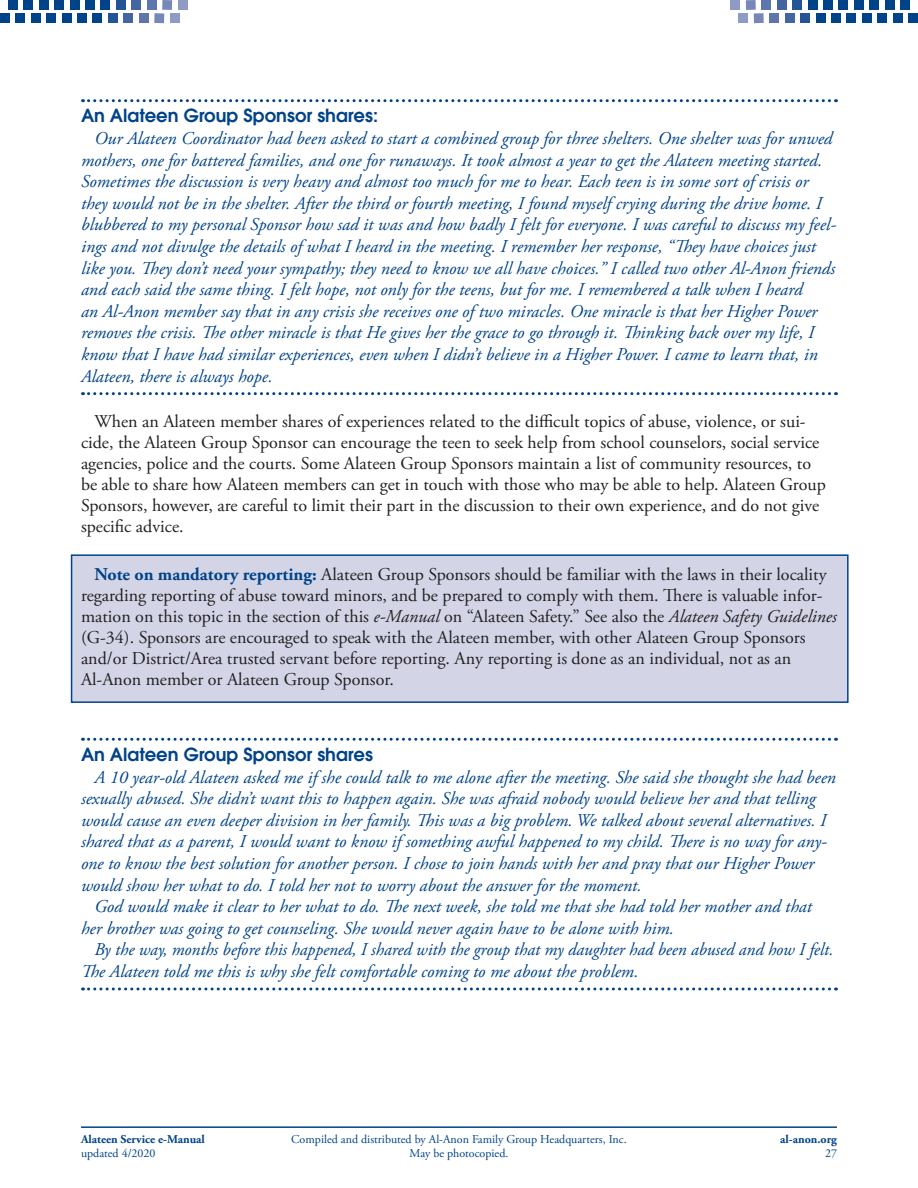
<style>
.page{position:relative;width:918px;height:1188px;background:#fff}
.page>*{position:absolute;margin:0;border:0;box-sizing:border-box;transform-origin:0 0}
.Highlighted_Text{font:italic 18px/21.6px "Adobe Garamond Pro";color:#004389}
.Body_Text{font:18px/21px "Adobe Garamond Pro";color:#231f20}
.Highlighted_Text_Hea{font:600 18px "Avant Garde";color:#004389}
.t1{font:12px/14.4px "Adobe Garamond Pro";color:#004389;text-align:center}
.t2{font:700 12px "Adobe Garamond Pro";color:#004389}
.s1{font-weight:700;color:#004389}
.s2{font-style:italic}
</style>
<div class="page">
<hr style="left:81px;top:1126px;width:756px;height:2px;background:#004389">
<div style="left:93px;top:13px;width:9px;height:10px;background:#004389"></div>
<div style="left:77px;top:13px;width:10px;height:10px;background:#004389"></div>
<div style="left:62px;top:13px;width:9px;height:10px;background:#004389"></div>
<div style="left:46px;top:13px;width:10px;height:10px;background:#004389"></div>
<div style="left:31px;top:13px;width:10px;height:10px;background:#004389"></div>
<div style="left:15px;top:13px;width:10px;height:10px;background:#004389"></div>
<div style="left:0;top:13px;width:10px;height:10px;background:#004389"></div>
<div style="left:108px;top:13px;width:10px;height:10px;background:#245495"></div>
<div style="left:124px;top:13px;width:9px;height:10px;background:#4565a0"></div>
<div style="left:139px;top:13px;width:10px;height:10px;background:#5f76ad"></div>
<div style="left:154px;top:13px;width:10px;height:10px;background:#7788b8"></div>
<div style="left:170px;top:13px;width:10px;height:10px;background:#8e9bc4"></div>
<div style="left:101px;top:0;width:9px;height:10px;background:#004389"></div>
<div style="left:85px;top:0;width:10px;height:10px;background:#004389"></div>
<div style="left:70px;top:0;width:9px;height:10px;background:#004389"></div>
<div style="left:54px;top:0;width:10px;height:10px;background:#004389"></div>
<div style="left:39px;top:0;width:10px;height:10px;background:#004389"></div>
<div style="left:23px;top:0;width:10px;height:10px;background:#004389"></div>
<div style="left:8px;top:0;width:10px;height:10px;background:#004389"></div>
<div style="left:116px;top:0;width:10px;height:10px;background:#245495"></div>
<div style="left:131px;top:0;width:10px;height:10px;background:#4565a0"></div>
<div style="left:147px;top:0;width:10px;height:10px;background:#5f76ad"></div>
<div style="left:162px;top:0;width:10px;height:10px;background:#7788b8"></div>
<div style="left:178px;top:0;width:9px;height:10px;background:#8e9bc4"></div>
<div style="left:816px;top:13px;width:9px;height:10px;background:#004389"></div>
<div style="left:831px;top:13px;width:10px;height:10px;background:#004389"></div>
<div style="left:847px;top:13px;width:9px;height:10px;background:#004389"></div>
<div style="left:862px;top:13px;width:10px;height:10px;background:#004389"></div>
<div style="left:877px;top:13px;width:10px;height:10px;background:#004389"></div>
<div style="left:893px;top:13px;width:10px;height:10px;background:#004389"></div>
<div style="left:908px;top:13px;width:10px;height:10px;background:#004389"></div>
<div style="left:800px;top:13px;width:10px;height:10px;background:#245495"></div>
<div style="left:785px;top:13px;width:9px;height:10px;background:#4565a0"></div>
<div style="left:769px;top:13px;width:10px;height:10px;background:#5f76ad"></div>
<div style="left:754px;top:13px;width:10px;height:10px;background:#7788b8"></div>
<div style="left:738px;top:13px;width:10px;height:10px;background:#8e9bc4"></div>
<div style="left:808px;top:0;width:9px;height:10px;background:#004389"></div>
<div style="left:823px;top:0;width:10px;height:10px;background:#004389"></div>
<div style="left:839px;top:0;width:9px;height:10px;background:#004389"></div>
<div style="left:854px;top:0;width:10px;height:10px;background:#004389"></div>
<div style="left:869px;top:0;width:10px;height:10px;background:#004389"></div>
<div style="left:885px;top:0;width:10px;height:10px;background:#004389"></div>
<div style="left:900px;top:0;width:10px;height:10px;background:#004389"></div>
<div style="left:792px;top:0;width:10px;height:10px;background:#245495"></div>
<div style="left:777px;top:0;width:10px;height:10px;background:#4565a0"></div>
<div style="left:761px;top:0;width:10px;height:10px;background:#5f76ad"></div>
<div style="left:746px;top:0;width:10px;height:10px;background:#7788b8"></div>
<div style="left:731px;top:0;width:9px;height:10px;background:#8e9bc4"></div>
<div style="left:71px;top:554px;width:778px;height:149px;background:#d3d5e7;border:2px solid #004389"></div>
<svg style="left:89px;top:99px;width:748px;height:3px"></svg>
<svg style="left:89px;top:392px;width:748px;height:3px"></svg>
<svg style="left:89px;top:738px;width:748px;height:3px"></svg>
<svg style="left:89px;top:987px;width:748px;height:3px"></svg>
<p class="Highlighted_Text_Hea" style="left:81px;top:104px;width:299px">An Alateen Group Sponsor shares:</p>
<p class="Highlighted_Text" style="left:81px;top:128px;width:757px;text-indent:14px">Our Alateen Coordinator had been asked to start a combined group for three shelters. One shelter was for unwed mothers, one for battered families, and one for runaways. It took almost a year to get the Alateen meeting started.<br>Sometimes the discussion is very heavy and almost too much for me to hear. Each teen is in some sort of crisis or they would not be in the shelter. After the third or fourth meeting, I found myself crying during the drive home. I blubbered to my personal Sponsor how sad it was and how badly I felt for everyone. I was careful to discuss my feel‑ ings and not divulge the details of what I heard in the meeting. I remember her response, “They have choices just like you. They don’t need your sympathy; they need to know we all have choices.” I called two other Al‑Anon friends and each said the same thing. I felt hope, not only for the teens, but for me. I remembered a talk when I heard<br>an Al‑Anon member say that in any crisis she receives one of two miracles. One miracle is that her Higher Power removes the crisis. The other miracle is that He gives her the grace to go through it. Thinking back over my life, I know that I have had similar experiences, even when I didn’t believe in a Higher Power. I came to learn that, in Alateen, there is always hope.</p>
<p class="Body_Text" style="left:81px;top:411px;width:746px;text-indent:14px">When an Alateen member shares of experiences related to the difficult topics of abuse, violence, or sui‑ cide, the Alateen Group Sponsor can encourage the teen to seek help from school counselors, social service agencies, police and the courts. Some Alateen Group Sponsors maintain a list of community resources, to be able to share how Alateen members can get in touch with those who may be able to help. Alateen Group Sponsors, however, are careful to limit their part in the discussion to their own experience, and do not give specific advice.</p>
<p class="Body_Text" style="left:81px;top:564px;width:757px;text-indent:14px"><span class="s1">Note on mandatory reporting:</span> Alateen Group Sponsors should be familiar with the laws in their locality regarding reporting of abuse toward minors, and be prepared to comply with them. There is valuable infor‑ mation on this topic in the section of this <span class="s2">e-Manual</span> on “Alateen Safety.” See also the <span class="s2">Alateen Safety Guidelines </span>(G-34). Sponsors are encouraged to speak with the Alateen member, with other Alateen Group Sponsors and/or District/Area trusted servant before reporting. Any reporting is done as an individual, not as an Al‑Anon member or Alateen Group Sponsor.</p>
<p class="Highlighted_Text_Hea" style="left:81px;top:743px;width:294px">An Alateen Group Sponsor shares</p>
<p class="Highlighted_Text" style="left:81px;top:767px;width:756px;text-indent:14px">A 10 year-old Alateen asked me if she could talk to me alone after the meeting. She said she thought she had been sexually abused. She didn’t want this to happen again. She was afraid nobody would believe her and that telling would cause an even deeper division in her family. This was a big problem. We talked about several alternatives. I shared that as a parent, I would want to know if something awful happened to my child. There is no way for any‑ one to know the best solution for another person. I chose to join hands with her and pray that our Higher Power would show her what to do. I told her not to worry about the answer for the moment.</p>
<p class="Highlighted_Text" style="left:81px;top:896px;width:733px;text-indent:14px">God would make it clear to her what to do. The next week, she told me that she had told her mother and that her brother was going to get counseling. She would never again have to be alone with him.</p>
<p class="Highlighted_Text" style="left:81px;top:939px;width:754px;text-indent:14px">By the way, months before this happened, I shared with the group that my daughter had been abused and how I felt.<br>The Alateen told me this is why she felt comfortable coming to me about the problem.</p>
<p class="t2" style="left:81px;top:1132px;width:125px">Alateen Service e-Manual</p>
<p class="t1" style="left:81px;top:1147px;width:76px">updated 4/2020</p>
<p class="t1" style="left:291px;top:1132px;width:337px">Compiled and distributed by Al-Anon Family Group Headquarters, Inc.<br>May be photocopied.</p>
<p class="t2" style="left:780px;top:1132px;width:58px">al-anon.org</p>
<p class="t1" style="left:825px;top:1147px;width:13px">27</p>
</div>
